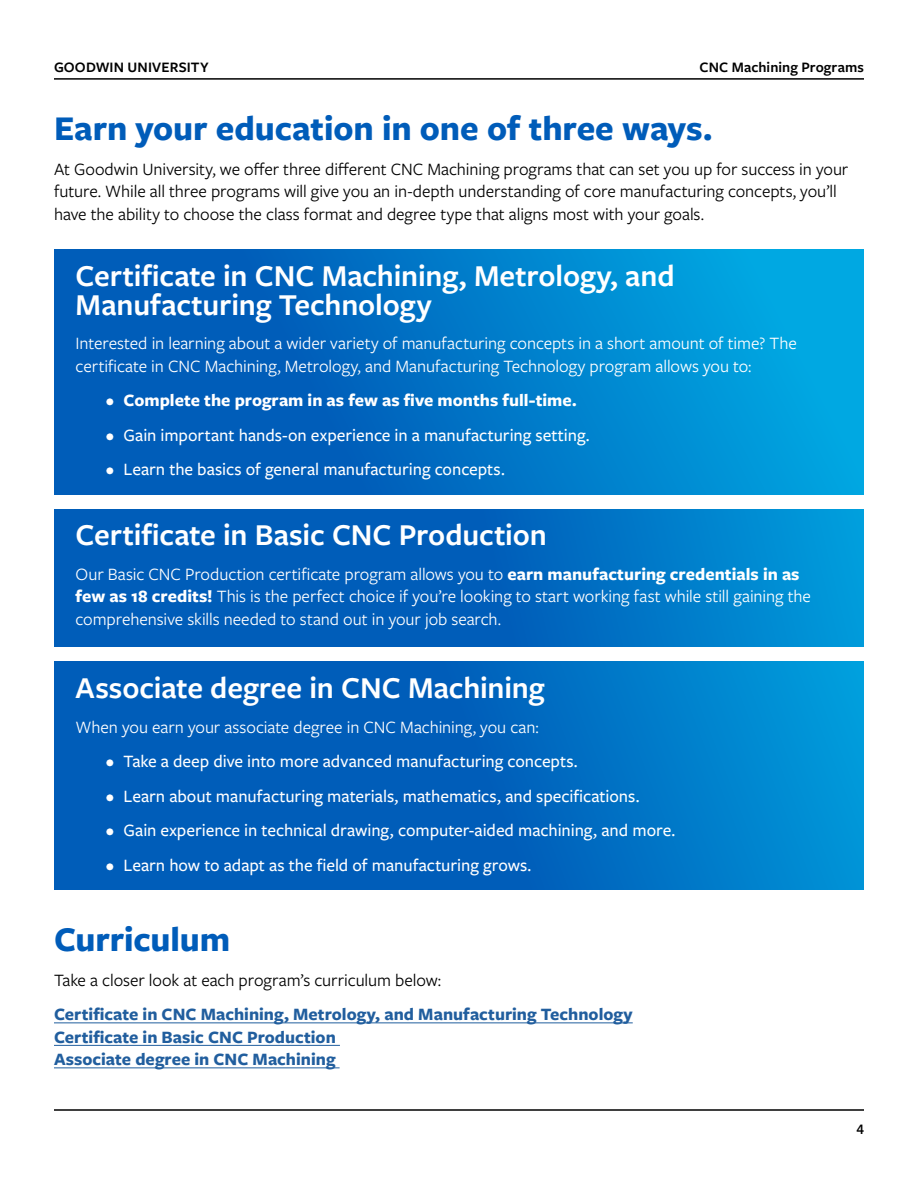
<style>
.page{position:relative;width:918px;height:1188px;background:#fff}
.page>*{position:absolute;margin:0;border:0;box-sizing:border-box;transform-origin:0 0}
.t1{font:700 36px "Freight Sans Pro";letter-spacing:-.005em;color:#005cb9}
.t2{font:600 31.5px/28.5px "Freight Sans Pro";letter-spacing:-.005em;color:#fff}
.t3{font:18px/22.5px "Freight Sans Pro";letter-spacing:-.005em;color:#fff}
.t4{font:500 18px "Freight Sans Pro";color:#fff}
.t5{font:18px/22.5px "Freight Sans Pro";letter-spacing:-.005em;color:#000}
.t6{font:700 18px/22.5px "Freight Sans Pro";color:#215e9e}
.t7{font:700 18px "Freight Sans Pro";color:#fff}
.t8{font:600 15px "Freight Sans Pro";letter-spacing:.01em;color:#000}
.s1{font-weight:500}
.s2{font-weight:700}
</style>
<div class="page">
<hr style="left:54px;top:78px;width:810px;height:2px;background:#000">
<hr style="left:54px;top:1109px;width:810px;height:2px;background:#000">
<svg style="left:54px;top:250px;width:810px;height:244px;background:#0079c8"></svg>
<svg style="left:54px;top:509px;width:810px;height:138px;background:#006ac0"></svg>
<svg style="left:54px;top:662px;width:810px;height:227px;background:#0069c0"></svg>
<hr style="left:54px;top:1023px;width:579px;height:1px;background:#215e9e">
<hr style="left:54px;top:1045px;width:286px;height:1px;background:#215e9e">
<hr style="left:54px;top:1068px;width:286px;height:1px;background:#215e9e">
<p class="t8" style="left:54px;top:57px;width:156px">GOODWIN UNIVERSITY</p>
<p class="t8" style="left:700px;top:57px;width:166px">CNC Machining Programs</p>
<h1 class="t1" style="left:54px;top:104px;width:660px">Earn your education in one of three ways.</h1>
<p class="t5" style="left:54px;top:157px;width:796px">At Goodwin University, we offer three different CNC Machining programs that can set you up for success in your future. While all three programs will give you an in-depth understanding of core manufacturing concepts, you’ll have the ability to choose the class format and degree type that aligns most with your goals.</p>
<h2 class="t2" style="left:76px;top:260px;width:601px">Certificate in CNC Machining, Metrology, and<br>Manufacturing Technology</h2>
<p class="t3" style="left:76px;top:331px;width:723px">Interested in learning about a wider variety of manufacturing concepts in a short amount of time? The certificate in CNC Machining, Metrology, and Manufacturing Technology program allows you to:</p>
<p class="t7" style="left:106px;top:388px;width:472px"><span class="s1">•</span> Complete the program in as few as five months full-time.</p>
<p class="t4" style="left:106px;top:423px;width:486px">• Gain important hands-on experience in a manufacturing setting.</p>
<p class="t4" style="left:106px;top:457px;width:401px">• Learn the basics of general manufacturing concepts.</p>
<h2 class="t2" style="left:76px;top:520px;width:473px">Certificate in Basic CNC Production</h2>
<p class="t3" style="left:76px;top:562px;width:737px">Our Basic CNC Production certificate program allows you to <span class="s2">earn manufacturing credentials in as few as 18 credits!</span> This is the perfect choice if you’re looking to start working fast while still gaining the comprehensive skills needed to stand out in your job search.</p>
<h2 class="t2" style="left:76px;top:672px;width:470px">Associate degree in CNC Machining</h2>
<p class="t3" style="left:76px;top:715px;width:465px">When you earn your associate degree in CNC Machining, you can:</p>
<p class="t4" style="left:106px;top:749px;width:474px">• Take a deep dive into more advanced manufacturing concepts.</p>
<p class="t4" style="left:106px;top:784px;width:536px">• Learn about manufacturing materials, mathematics, and specifications.</p>
<p class="t4" style="left:106px;top:818px;width:572px">• Gain experience in technical drawing, computer-aided machining, and more.</p>
<p class="t4" style="left:106px;top:853px;width:428px">• Learn how to adapt as the field of manufacturing grows.</p>
<h1 class="t1" style="left:54px;top:915px;width:178px">Curriculum</h1>
<p class="t5" style="left:54px;top:968px;width:389px">Take a closer look at each program’s curriculum below:</p>
<p class="t6" style="left:54px;top:1003px;width:580px">Certificate in CNC Machining, Metrology, and Manufacturing Technology<br>Certificate in Basic CNC Production<br>Associate degree in CNC Machining</p>
<p class="t8" style="left:856px;top:1119px;width:9px">4</p>
</div>
